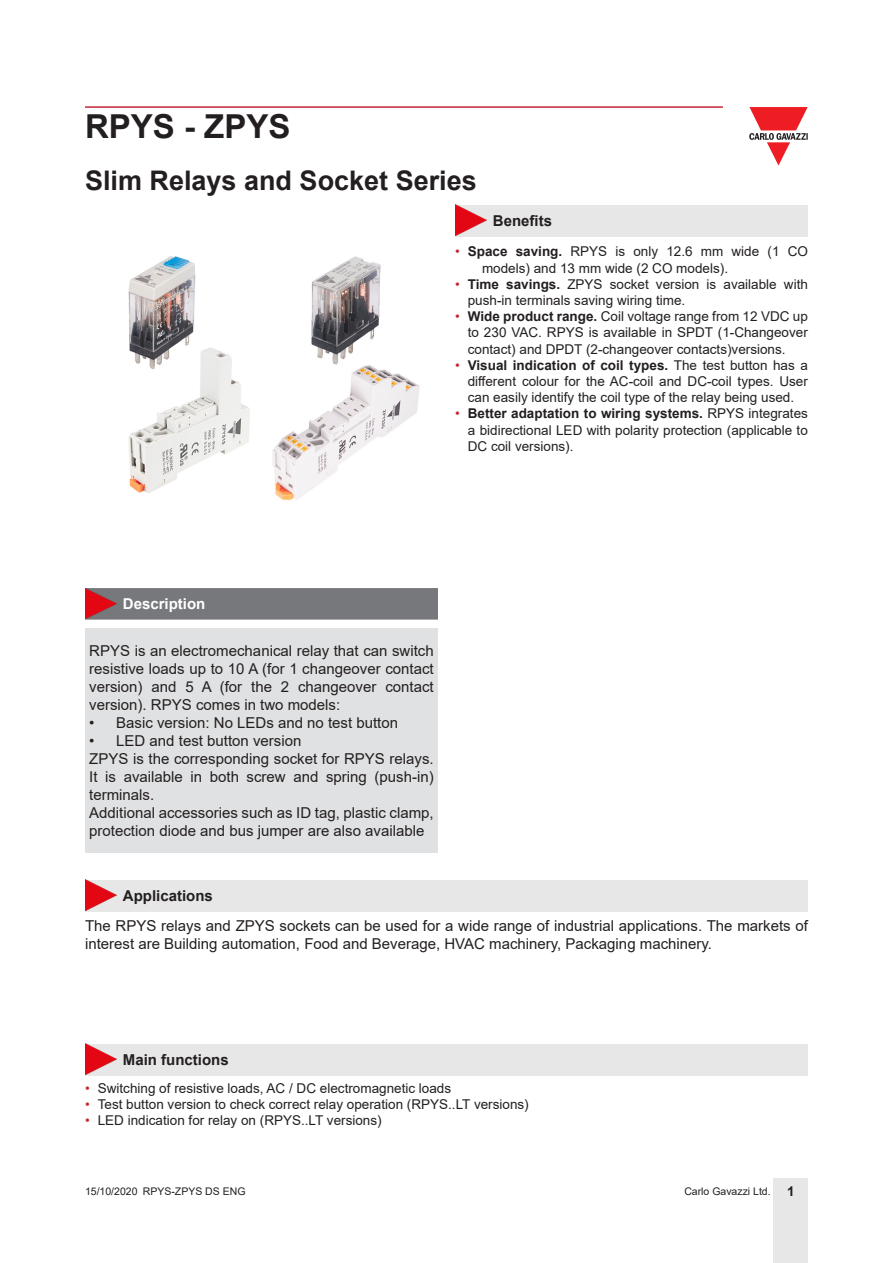
<style>
.page{position:relative;width:893px;height:1263px;background:#fff}
.page>*{position:absolute;margin:0;border:0;box-sizing:border-box;transform-origin:0 0}
.t1{font:700 33px "Arial";color:#231f20}
.Titolo02{font:700 27px "Arial";color:#231f20}
.Testo{font:15px/18px "Arial";color:#231f20;text-align:justify}
.Titolo03{font:700 15px "Arial";color:#231f20}
.Titolo03-2{font:700 15px "Arial";color:#fff}
.t2{font:13.5px/16.2px "Arial";color:#231f20;text-align:justify}
.t3{font:10.5px "Arial";color:#231f20}
.s1{color:#c42633}
.s2{font-weight:700}
.s3{font-weight:700;font-size:13.5px}
</style>
<div class="page">
<hr style="left:85px;top:106px;width:638px;height:2px;background:#c42633">
<div style="left:774px;top:1178px;width:34px;height:85px;background:#e7e7e8"></div>
<svg style="left:749px;top:107px;width:59px;height:59px"></svg>
<div style="left:455px;top:205px;width:353px;height:31px;background:#e7e7e8"></div>
<img style="left:455px;top:205px;width:31px;height:30px">
<div style="left:116px;top:588px;width:322px;height:31px;background:#77787b"></div>
<img style="left:85px;top:588px;width:31px;height:31px">
<div style="left:85px;top:880px;width:723px;height:31px;background:#e7e7e8"></div>
<img style="left:85px;top:880px;width:31px;height:30px">
<div style="left:85px;top:628px;width:353px;height:225px;background:#e0e1e2"></div>
<div style="left:117px;top:1044px;width:691px;height:31px;background:#e7e7e8"></div>
<img style="left:85px;top:1044px;width:31px;height:30px">
<img style="left:128px;top:256px;width:292px;height:244px">
<h1 class="t1" style="left:85px;top:103px;width:207px">RPYS - ZPYS</h1>
<p class="Titolo02" style="left:85px;top:161px;width:393px">Slim Relays and Socket Series</p>
<p class="Titolo03" style="left:493px;top:210px;width:61px">Benefits</p>
<p class="t2" style="left:482px;top:244px;width:327px;text-indent:-27px"><span class="s1">•</span> <span class="s2">Space saving.</span> RPYS is only 12.6 mm wide (1 CO models) and 13 mm wide (2 CO models).</p>
<p class="t2" style="left:468px;top:276px;width:342px;text-indent:-13px"><span class="s1">•</span> <span class="s2">Time savings.</span> ZPYS socket version is available with push-in terminals saving wiring time.</p>
<p class="t2" style="left:468px;top:308px;width:342px;text-indent:-13px"><span class="s1">•</span> <span class="s2">Wide product range.</span> Coil voltage range from 12 VDC up to 230 VAC. RPYS is available in SPDT (1-Changeover contact) and DPDT (2-changeover contacts)versions.</p>
<p class="t2" style="left:468px;top:357px;width:342px;text-indent:-13px"><span class="s1">•</span> <span class="s2">Visual indication of coil types.</span> The test button has a different colour for the AC-coil and DC-coil types. User can easily identify the coil type of the relay being used.</p>
<p class="t2" style="left:468px;top:406px;width:342px;text-indent:-13px"><span class="s1">•</span> <span class="s2">Better adaptation to wiring systems.</span> RPYS integrates a bidirectional LED with polarity protection (applicable to DC coil versions).</p>
<p class="Titolo03-2" style="left:123px;top:593px;width:84px">Description</p>
<p class="Testo" style="left:89px;top:641px;width:346px">RPYS is an electromechanical relay that can switch resistive loads up to 10 A (for 1 changeover contact version) and 5 A (for the 2 changeover contact version). RPYS comes in two models:</p>
<p class="Testo" style="left:89px;top:713px;width:310px">• Basic version: No LEDs and no test button</p>
<p class="Testo" style="left:89px;top:731px;width:214px">• LED and test button version</p>
<p class="Testo" style="left:89px;top:749px;width:346px">ZPYS is the corresponding socket for RPYS relays.<br>It is available in both screw and spring (push-in) terminals.</p>
<p class="Testo" style="left:89px;top:803px;width:346px">Additional accessories such as ID tag, plastic clamp, protection diode and bus jumper are also available</p>
<p class="Titolo03" style="left:123px;top:885px;width:92px">Applications</p>
<p class="Testo" style="left:85px;top:916px;width:724px">The RPYS relays and ZPYS sockets can be used for a wide range of industrial applications. The markets of interest are Building automation, Food and Beverage, HVAC machinery, Packaging machinery.</p>
<p class="Titolo03" style="left:123px;top:1049px;width:107px">Main functions</p>
<p class="t2" style="left:85px;top:1080px;width:368px"><span class="s1">•</span> Switching of resistive loads, AC / DC electromagnetic loads</p>
<p class="t2" style="left:85px;top:1096px;width:445px"><span class="s1">•</span> Test button version to check correct relay operation (RPYS..LT versions)</p>
<p class="t2" style="left:85px;top:1112px;width:298px"><span class="s1">•</span> LED indication for relay on (RPYS..LT versions)</p>
<p class="t3" style="left:85px;top:1183px;width:162px">15/10/2020 RPYS-ZPYS DS ENG</p>
<p class="t3" style="left:684px;top:1183px;width:112px">Carlo Gavazzi Ltd. <span class="s3">1</span></p>
</div>
